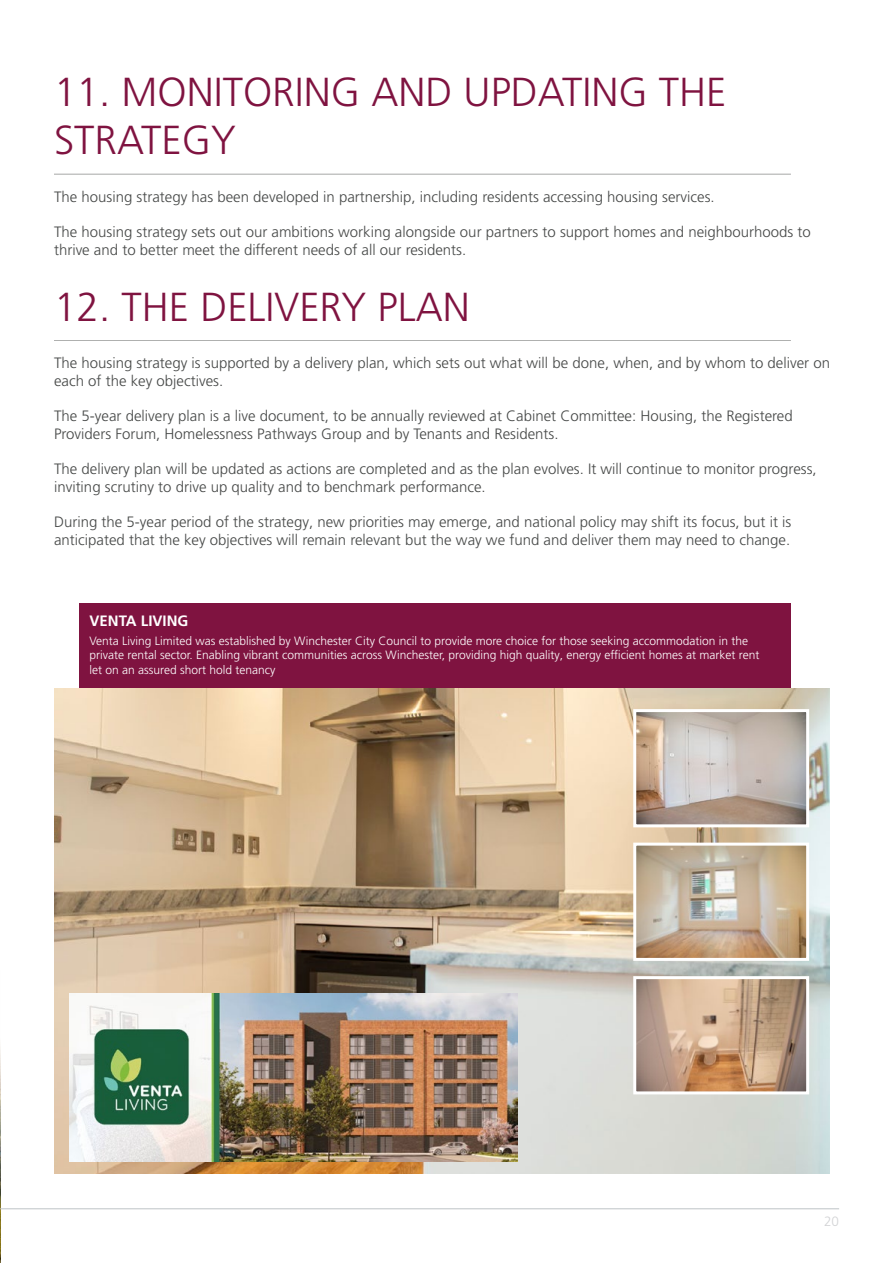
<style>
.page{position:relative;width:893px;height:1263px;background:#fff}
.page>*{position:absolute;margin:0;border:0;box-sizing:border-box;transform-origin:0 0}
.t1{font:300 40.5px/48.6px "Frutiger LT Pro";color:#7f1340}
.t2{font:300 15px/18px "Frutiger LT Pro";color:#464847}
.t3{font:700 15px "Frutiger LT Pro";color:#fff}
.t4{font:300 13.5px "Frutiger LT Pro";color:#d2d3d5}
.t5{font:300 12px/14.4px "Frutiger LT Pro";color:#fff}
</style>
<div class="page">
<img style="left:0;top:1047px;width:1px;height:216px">
<hr style="left:54px;top:174px;width:737px;height:1px;background:#464847">
<hr style="left:54px;top:340px;width:737px;height:1px;background:#464847">
<img style="left:54px;top:688px;width:775px;height:485px">
<img style="left:69px;top:994px;width:449px;height:168px">
<img style="left:637px;top:713px;width:168px;height:110px">
<div style="left:633px;top:709px;width:176px;height:118px;border:3px solid #fff"></div>
<img style="left:637px;top:847px;width:168px;height:110px">
<div style="left:633px;top:843px;width:176px;height:118px;border:3px solid #fff"></div>
<img style="left:637px;top:980px;width:168px;height:110px">
<div style="left:633px;top:976px;width:176px;height:118px;border:3px solid #fff"></div>
<div style="left:79px;top:603px;width:712px;height:85px;background:#7f1340"></div>
<hr style="left:0;top:1208px;width:839px;height:1px;background:#bec3c6">
<h1 class="t1" style="left:54px;top:68px;width:674px">11. MONITORING AND UPDATING THE<br>STRATEGY</h1>
<p class="t2" style="left:54px;top:188px;width:662px">The housing strategy has been developed in partnership, including residents accessing housing services.</p>
<p class="t2" style="left:54px;top:223px;width:758px">The housing strategy sets out our ambitions working alongside our partners to support homes and neighbourhoods to thrive and to better meet the different needs of all our residents.</p>
<h1 class="t1" style="left:54px;top:283px;width:417px">12. THE DELIVERY PLAN</h1>
<p class="t2" style="left:54px;top:354px;width:778px">The housing strategy is supported by a delivery plan, which sets out what will be done, when, and by whom to deliver on each of the key objectives.</p>
<p class="t2" style="left:54px;top:407px;width:740px">The 5-year delivery plan is a live document, to be annually reviewed at Cabinet Committee: Housing, the Registered<br>Providers Forum, Homelessness Pathways Group and by Tenants and Residents.</p>
<p class="t2" style="left:54px;top:460px;width:764px">The delivery plan will be updated as actions are completed and as the plan evolves. It will continue to monitor progress, inviting scrutiny to drive up quality and to benchmark performance.</p>
<p class="t2" style="left:54px;top:513px;width:739px">During the 5-year period of the strategy, new priorities may emerge, and national policy may shift its focus, but it is anticipated that the key objectives will remain relevant but the way we fund and deliver them may need to change.</p>
<p class="t3" style="left:90px;top:612px;width:100px">VENTA LIVING</p>
<p class="t5" style="left:90px;top:634px;width:671px">Venta Living Limited was established by Winchester City Council to provide more choice for those seeking accommodation in the private rental sector. Enabling vibrant communities across Winchester, providing high quality, energy efficient homes at market rent let on an assured short hold tenancy</p>
<p class="t4" style="left:824px;top:1214px;width:17px">20</p>
</div>
